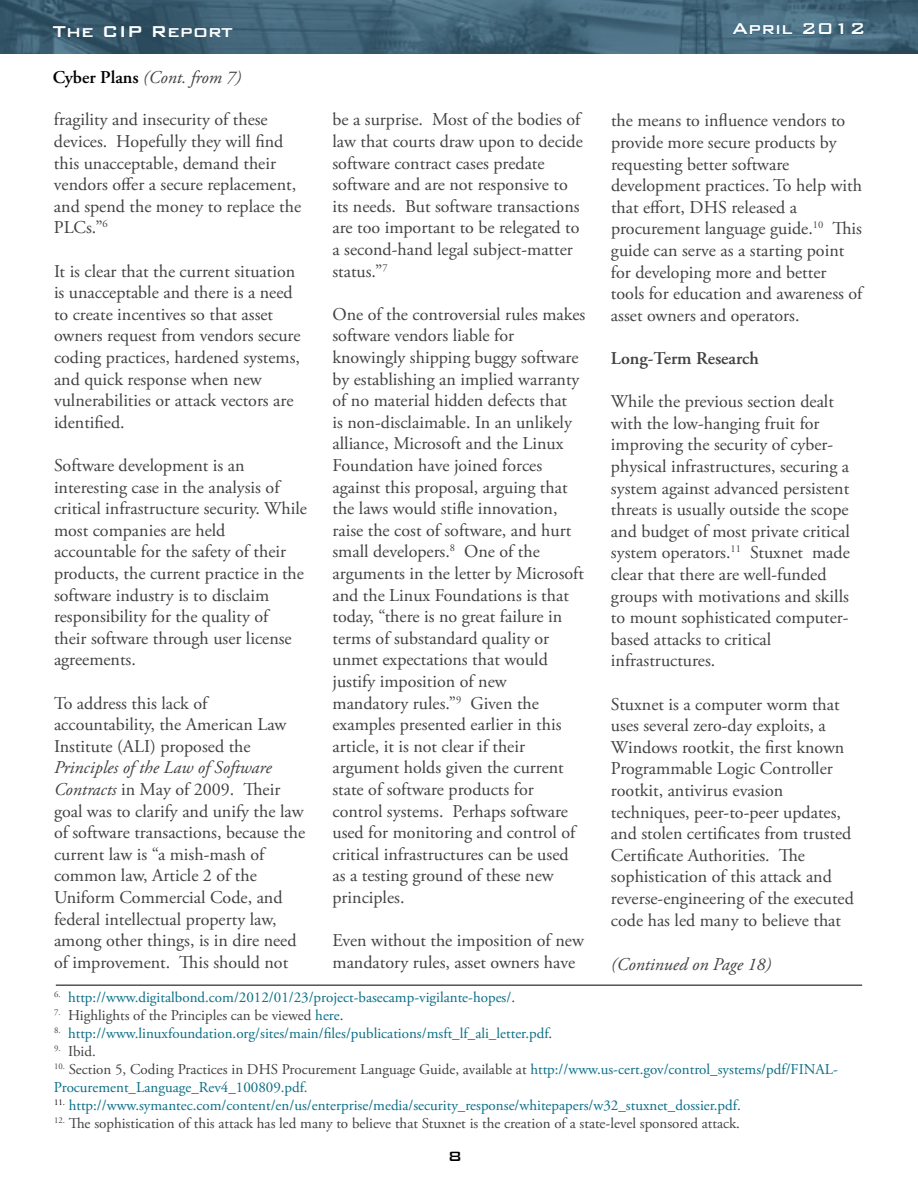
<style>
.page{position:relative;width:918px;height:1188px;background:#fff}
.page>*{position:absolute;margin:0;border:0;box-sizing:border-box;transform-origin:0 0}
.t1{font:500 21px "Bank Gothic BT";color:#fff}
.t2{font:18px/21.6px "Adobe Garamond Pro";color:#414042}
.t3{font:italic 18px "Adobe Garamond Pro";color:#414042}
.t4{font:600 18px "Adobe Garamond Pro";color:#414042}
.t5{font:500 18px "Bank Gothic BT";color:#000}
.t6{font:15px/18px "Adobe Garamond Pro";color:#0a6e86}
.t7{font:15px "Adobe Garamond Pro";color:#414042}
.s1{font-weight:600;font-style:normal;color:#000}
.s2{font-style:italic}
.s3{color:#414042}
.s4{color:#0a6e86}
</style>
<div class="page">
<img style="left:0;top:0;width:918px;height:54px">
<svg style="left:732px;top:23px;width:61px;height:12px"></svg>
<svg style="left:803px;top:23px;width:29px;height:12px"></svg>
<svg style="left:838px;top:23px;width:6px;height:12px"></svg>
<svg style="left:851px;top:23px;width:13px;height:12px"></svg>
<hr style="left:56px;top:985px;width:806px;height:1px;background:#000">
<p class="t1" style="left:53px;top:20px;width:182px">The CIP Report</p>
<p class="t1" style="left:732px;top:17px;width:135px">April 2012</p>
<p class="t3" style="left:53px;top:67px;width:190px"><span class="s1">Cyber Plans</span> (Cont. from 7)</p>
<p class="t2" style="left:54px;top:110px;width:249px">fragility and insecurity of these devices. Hopefully they will find this unacceptable, demand their vendors offer a secure replacement, and spend the money to replace the<br>PLCs.”<sup>6</sup></p>
<p class="t2" style="left:54px;top:261px;width:248px">It is clear that the current situation is unacceptable and there is a need to create incentives so that asset owners request from vendors secure coding practices, hardened systems, and quick response when new vulnerabilities or attack vectors are identified.</p>
<p class="t2" style="left:54px;top:455px;width:255px">Software development is an interesting case in the analysis of critical infrastructure security. While most companies are held accountable for the safety of their products, the current practice in the software industry is to disclaim responsibility for the quality of<br>their software through user license agreements.</p>
<p class="t2" style="left:54px;top:693px;width:234px">To address this lack of accountability, the American Law<br>Institute (ALI) proposed the</p>
<p class="t2" style="left:54px;top:758px;width:253px"><span class="s2">Principles of the Law of Software<br>Contracts</span> in May of 2009. Their goal was to clarify and unify the law of software transactions, because the current law is “a mish-mash of common law, Article 2 of the<br>Uniform Commercial Code, and federal intellectual property law, among other things, is in dire need of improvement. This should not</p>
<p class="t2" style="left:332px;top:110px;width:252px">be a surprise. Most of the bodies of law that courts draw upon to decide software contract cases predate software and are not responsive to its needs. But software transactions are too important to be relegated to a second-hand legal subject-matter status.”<sup>7</sup></p>
<p class="t2" style="left:333px;top:304px;width:254px">One of the controversial rules makes software vendors liable for knowingly shipping buggy software by establishing an implied warranty of no material hidden defects that<br>is non-disclaimable. In an unlikely alliance, Microsoft and the Linux<br>Foundation have joined forces against this proposal, arguing that the laws would stifle innovation, raise the cost of software, and hurt small developers.<sup>8</sup> One of the arguments in the letter by Microsoft and the Linux Foundations is that today, “there is no great failure in terms of substandard quality or unmet expectations that would justify imposition of new mandatory rules.”<sup>9</sup> Given the examples presented earlier in this article, it is not clear if their argument holds given the current state of software products for control systems. Perhaps software used for monitoring and control of critical infrastructures can be used as a testing ground of these new principles.</p>
<p class="t2" style="left:333px;top:930px;width:253px">Even without the imposition of new mandatory rules, asset owners have</p>
<p class="t2" style="left:611px;top:111px;width:253px">the means to influence vendors to provide more secure products by requesting better software development practices. To help with that effort, DHS released a procurement language guide.<sup>10</sup> This guide can serve as a starting point for developing more and better tools for education and awareness of asset owners and operators.</p>
<p class="t4" style="left:611px;top:348px;width:149px">Long-Term Research</p>
<p class="t2" style="left:611px;top:391px;width:240px">While the previous section dealt with the low-hanging fruit for improving the security of cyber&shy;physical infrastructures, securing a system against advanced persistent threats is usually outside the scope and budget of most private critical system operators.<sup>11</sup> Stuxnet made clear that there are well-funded groups with motivations and skills to mount sophisticated computer&shy;based attacks to critical infrastructures.</p>
<p class="t2" style="left:611px;top:694px;width:244px">Stuxnet is a computer worm that uses several zero-day exploits, a Windows rootkit, the first known Programmable Logic Controller rootkit, antivirus evasion techniques, peer-to-peer updates, and stolen certificates from trusted Certificate Authorities. The sophistication of this attack and reverse-engineering of the executed code has led many to believe that</p>
<p class="t3" style="left:611px;top:954px;width:162px">(Continued on Page 18)</p>
<p class="t6" style="left:54px;top:989px;width:463px"><sup>6.</sup> http://www.digitalbond.com/2012/01/23/project-basecamp-vigilante-hopes/<span class="s3">.</span></p>
<p class="t7" style="left:54px;top:1007px;width:291px"><sup>7.</sup> Highlights of the Principles can be viewed <span class="s4">here</span>.</p>
<p class="t6" style="left:54px;top:1025px;width:500px"><sup>8.</sup> http://www.linuxfoundation.org/sites/main/files/publications/msft_lf_ali_letter.pdf<span class="s3">.</span></p>
<p class="t7" style="left:54px;top:1043px;width:43px"><sup>9.</sup> Ibid.</p>
<p class="t6" style="left:54px;top:1061px;width:785px"><sup>10.</sup> <span class="s3">Section 5, Coding Practices in DHS Procurement Language Guide, available at</span> http://www.us-cert.gov/control_systems/pdf/FINAL-<br>Procurement_Language_Rev4_100809.pdf.</p>
<p class="t6" style="left:54px;top:1097px;width:688px"><sup>11.</sup> http://www.symantec.com/content/en/us/enterprise/media/security_response/whitepapers/w32_stuxnet_dossier.pdf.</p>
<p class="t7" style="left:54px;top:1115px;width:688px"><sup>12.</sup> The sophistication of this attack has led many to believe that Stuxnet is the creation of a state-level sponsored attack.</p>
<p class="t5" style="left:448px;top:1147px;width:15px">8</p>
</div>
